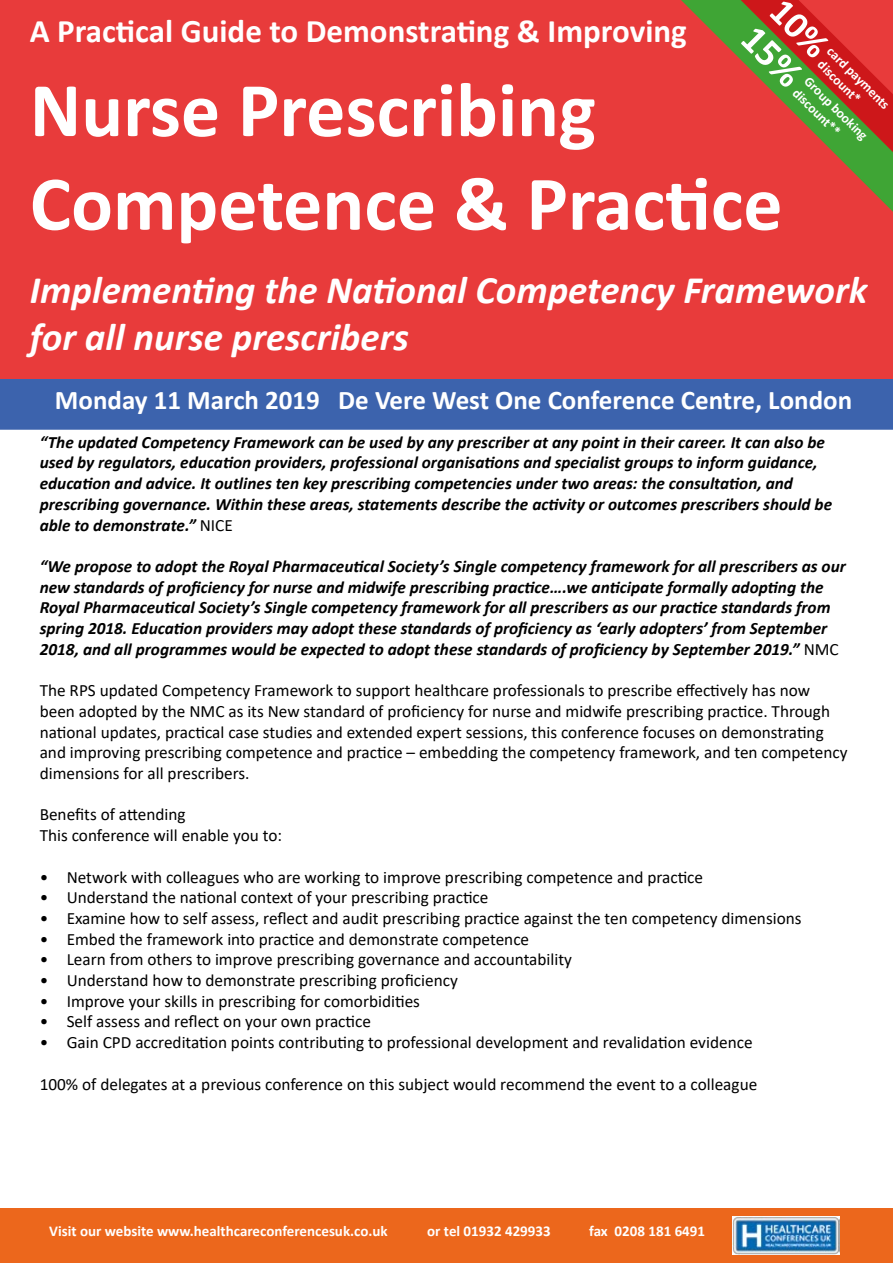
<style>
.page{position:relative;width:893px;height:1263px;background:#fff}
.page>*{position:absolute;margin:0;border:0;box-sizing:border-box;transform-origin:0 0}
.t1{font:700 78px/93.6px "Calibri";color:#fff}
.t2{font:italic 700 39px/46.8px "Calibri";color:#fff}
.t3{font:700 33px "Calibri";color:#fff}
.t4{font:700 27px "Calibri";color:#fff}
.t5{font:17.25px/20.7px "Calibri";color:#000}
.t6{font:italic 700 17.25px/20.7px "Calibri";color:#000}
.t7{font:700 15px "Calibri";color:#fff}
.t8{font:700 13.5px/16.2px "Calibri";color:#fff}
.s1{font-weight:400;font-style:normal}
</style>
<div class="page">
<div style="left:0;top:0;width:893px;height:383px;background:#e83b3b"></div>
<div style="left:0;top:379px;width:893px;height:51px;background:#3c63ad"></div>
<div style="left:0;top:1209px;width:893px;height:54px;background:#ec671c"></div>
<img style="left:732px;top:1216px;width:107px;height:38px">
<svg style="left:681px;top:0;width:212px;height:212px"></svg>
<h3 class="t3" style="left:30px;top:8px;width:659px">A Practical Guide to Demonstrating &amp; Improving</h3>
<h1 class="t1" style="left:30px;top:62px;width:754px">Nurse Prescribing<br>Competence &amp; Practice</h1>
<h2 class="t2" style="left:30px;top:265px;width:839px">Implementing the National Competency Framework for all nurse prescribers</h2>
<h3 class="t4" style="left:55px;top:381px;width:799px">Monday 11 March 2019 De Vere West One Conference Centre, London</h3>
<p class="t6" style="left:40px;top:431px;width:794px">“The updated Competency Framework can be used by any prescriber at any point in their career. It can also be used by regulators, education providers, professional organisations and specialist groups to inform guidance, education and advice. It outlines ten key prescribing competencies under two areas: the consultation, and prescribing governance. Within these areas, statements describe the activity or outcomes prescribers should be able to demonstrate.” <span class="s1">NICE</span></p>
<p class="t6" style="left:40px;top:555px;width:808px">“We propose to adopt the Royal Pharmaceutical Society’s Single competency framework for all prescribers as our new standards of proficiency for nurse and midwife prescribing practice….we anticipate formally adopting the Royal Pharmaceutical Society’s Single competency framework for all prescribers as our practice standards from spring 2018. Education providers may adopt these standards of proficiency as ‘early adopters’ from September 2018, and all programmes would be expected to adopt these standards of proficiency by September 2019.” <span class="s1">NMC</span></p>
<p class="t5" style="left:40px;top:680px;width:809px">The RPS updated Competency Framework to support healthcare professionals to prescribe effectively has now been adopted by the NMC as its New standard of proficiency for nurse and midwife prescribing practice. Through national updates, practical case studies and extended expert sessions, this conference focuses on demonstrating and improving prescribing competence and practice – embedding the competency framework, and ten competency dimensions for all prescribers.</p>
<p class="t5" style="left:40px;top:804px;width:244px">Benefits of attending<br>This conference will enable you to:</p>
<p class="t5" style="left:40px;top:866px;width:665px">• Network with colleagues who are working to improve prescribing competence and practice</p>
<p class="t5" style="left:40px;top:887px;width:450px">• Understand the national context of your prescribing practice</p>
<p class="t5" style="left:40px;top:907px;width:763px">• Examine how to self assess, reflect and audit prescribing practice against the ten competency dimensions</p>
<p class="t5" style="left:40px;top:928px;width:491px">• Embed the framework into practice and demonstrate competence</p>
<p class="t5" style="left:40px;top:949px;width:534px">• Learn from others to improve prescribing governance and accountability</p>
<p class="t5" style="left:40px;top:969px;width:420px">• Understand how to demonstrate prescribing proficiency</p>
<p class="t5" style="left:40px;top:990px;width:382px">• Improve your skills in prescribing for comorbidities</p>
<p class="t5" style="left:40px;top:1011px;width:333px">• Self assess and reflect on your own practice</p>
<p class="t5" style="left:40px;top:1031px;width:714px">• Gain CPD accreditation points contributing to professional development and revalidation evidence</p>
<p class="t5" style="left:40px;top:1073px;width:719px">100% of delegates at a previous conference on this subject would recommend the event to a colleague</p>
<p class="t8" style="left:835px;top:43px;width:84px;rotate:45deg">card payments discount*</p>
<p class="t8" style="left:812px;top:73px;width:85px;rotate:45deg">Group booking discount**</p>
<p class="t7" style="left:49px;top:1220px;width:340px">Visit our website www.healthcareconferencesuk.co.uk</p>
<p class="t7" style="left:427px;top:1220px;width:125px">or tel 01932 429933</p>
<p class="t7" style="left:589px;top:1220px;width:117px">fax 0208 181 6491</p>
</div>
